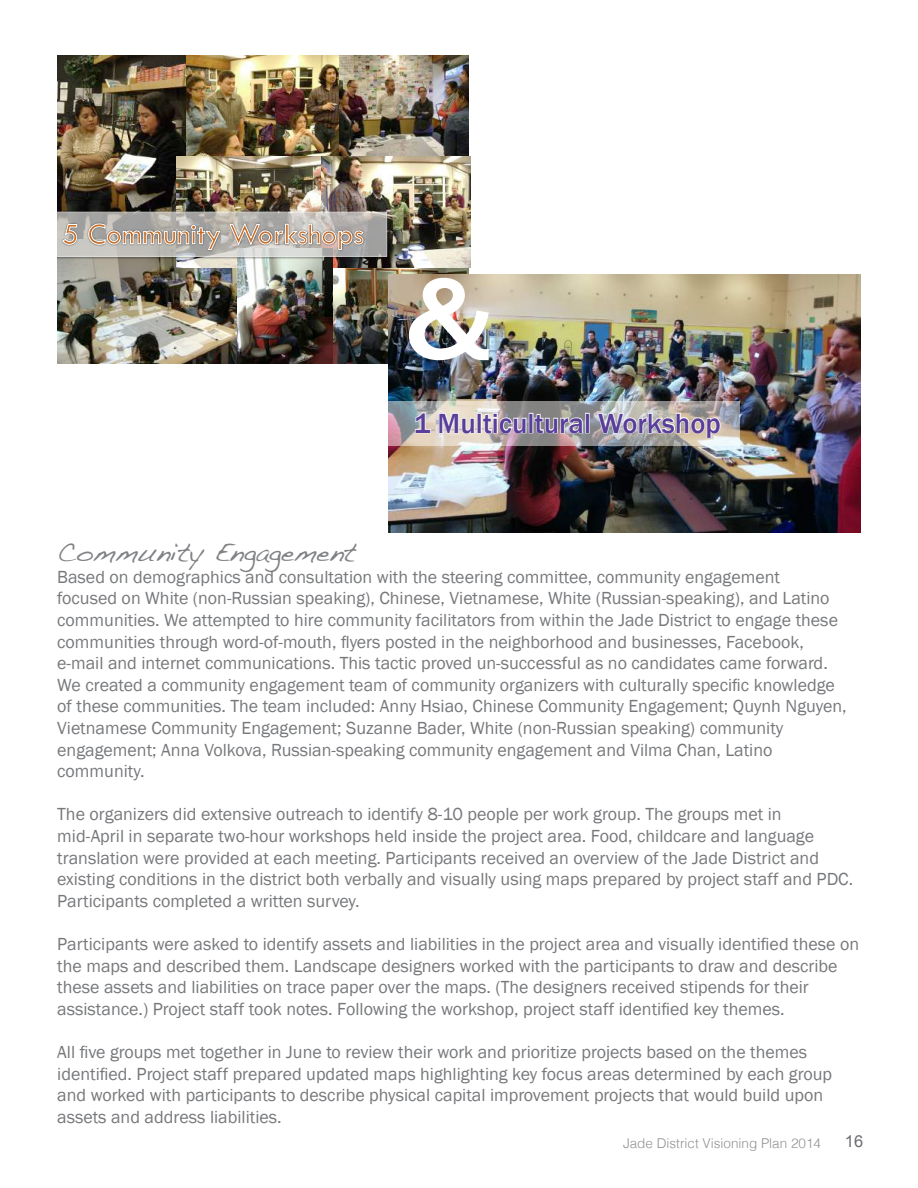
<style>
.page{position:relative;width:918px;height:1188px;background:#fff}
.page>*{position:absolute;margin:0;border:0;box-sizing:border-box;transform-origin:0 0}
.t1{font:500 120px "Franklin Gothic";color:#fff}
.t2{font:500 28.5px "Franklin Gothic";color:#593e9a}
.t3{font:27px "Handwriting Dakota";color:#808285}
.t4{font:18px/21.6px "Franklin Gothic";color:#76787b}
.t5{font:16.5px "Arial";color:#6c6d70}
.t6{font:300 13.5px "Helvetica";color:#6c6d70}
</style>
<div class="page">
<img style="left:58px;top:261px;width:179px;height:102px">
<img style="left:338px;top:55px;width:131px;height:102px">
<img style="left:332px;top:268px;width:137px;height:95px">
<img style="left:58px;top:55px;width:128px;height:154px">
<img style="left:186px;top:55px;width:152px;height:102px">
<img style="left:177px;top:157px;width:145px;height:111px">
<img style="left:322px;top:157px;width:148px;height:111px">
<img style="left:237px;top:261px;width:95px;height:102px">
<img style="left:57px;top:211px;width:333px;height:50px">
<img style="left:57px;top:209px;width:311px;height:3px">
<svg style="left:57px;top:212px;width:330px;height:45px;background:#bcb4ad"></svg>
<img style="left:389px;top:275px;width:472px;height:257px">
<svg style="left:389px;top:401px;width:351px;height:45px;background:#b1acab"></svg>
<svg style="left:414px;top:412px;width:18px;height:22px"></svg>
<svg style="left:438px;top:406px;width:37px;height:29px"></svg>
<div style="left:477px;top:413px;width:5px;height:20px;border:2px solid #fff"></div>
<svg style="left:482px;top:413px;width:45px;height:22px"></svg>
<div style="left:529px;top:413px;width:4px;height:20px;border:2px solid #fff"></div>
<svg style="left:534px;top:413px;width:50px;height:22px"></svg>
<div style="left:585px;top:413px;width:5px;height:20px;border:2px solid #fff"></div>
<svg style="left:596px;top:412px;width:125px;height:27px"></svg>
<h1 class="t1" style="left:405px;top:245px;width:88px">&amp;</h1>
<h2 class="t2" style="left:414px;top:405px;width:309px">1 Multicultural Workshop</h2>
<h3 class="t3" style="left:57px;top:536px;width:301px">Community Engagement</h3>
<p class="t4" style="left:57px;top:566px;width:791px">Based on demographics and consultation with the steering committee, community engagement<br>focused on White (non-Russian speaking), Chinese, Vietnamese, White (Russian-speaking), and Latino communities. We attempted to hire community facilitators from within the Jade District to engage these communities through word-of-mouth, flyers posted in the neighborhood and businesses, Facebook, e-mail and internet communications. This tactic proved un-successful as no candidates came forward.<br>We created a community engagement team of community organizers with culturally specific knowledge of these communities. The team included: Anny Hsiao, Chinese Community Engagement; Quynh Nguyen, Vietnamese Community Engagement; Suzanne Bader, White (non-Russian speaking) community engagement; Anna Volkova, Russian-speaking community engagement and Vilma Chan, Latino community.</p>
<p class="t4" style="left:57px;top:804px;width:797px">The organizers did extensive outreach to identify 8-10 people per work group. The groups met in<br>mid-April in separate two-hour workshops held inside the project area. Food, childcare and language translation were provided at each meeting. Participants received an overview of the Jade District and existing conditions in the district both verbally and visually using maps prepared by project staff and PDC.<br>Participants completed a written survey.</p>
<p class="t4" style="left:57px;top:934px;width:803px">Participants were asked to identify assets and liabilities in the project area and visually identified these on the maps and described them. Landscape designers worked with the participants to draw and describe these assets and liabilities on trace paper over the maps. (The designers received stipends for their assistance.) Project staff took notes. Following the workshop, project staff identified key themes.</p>
<p class="t4" style="left:57px;top:1042px;width:776px">All five groups met together in June to review their work and prioritize projects based on the themes identified. Project staff prepared updated maps highlighting key focus areas determined by each group and worked with participants to describe physical capital improvement projects that would build upon assets and address liabilities.</p>
<p class="t6" style="left:623px;top:1131px;width:200px">Jade District Visioning Plan 2014</p>
<p class="t5" style="left:845px;top:1130px;width:20px">16</p>
</div>
